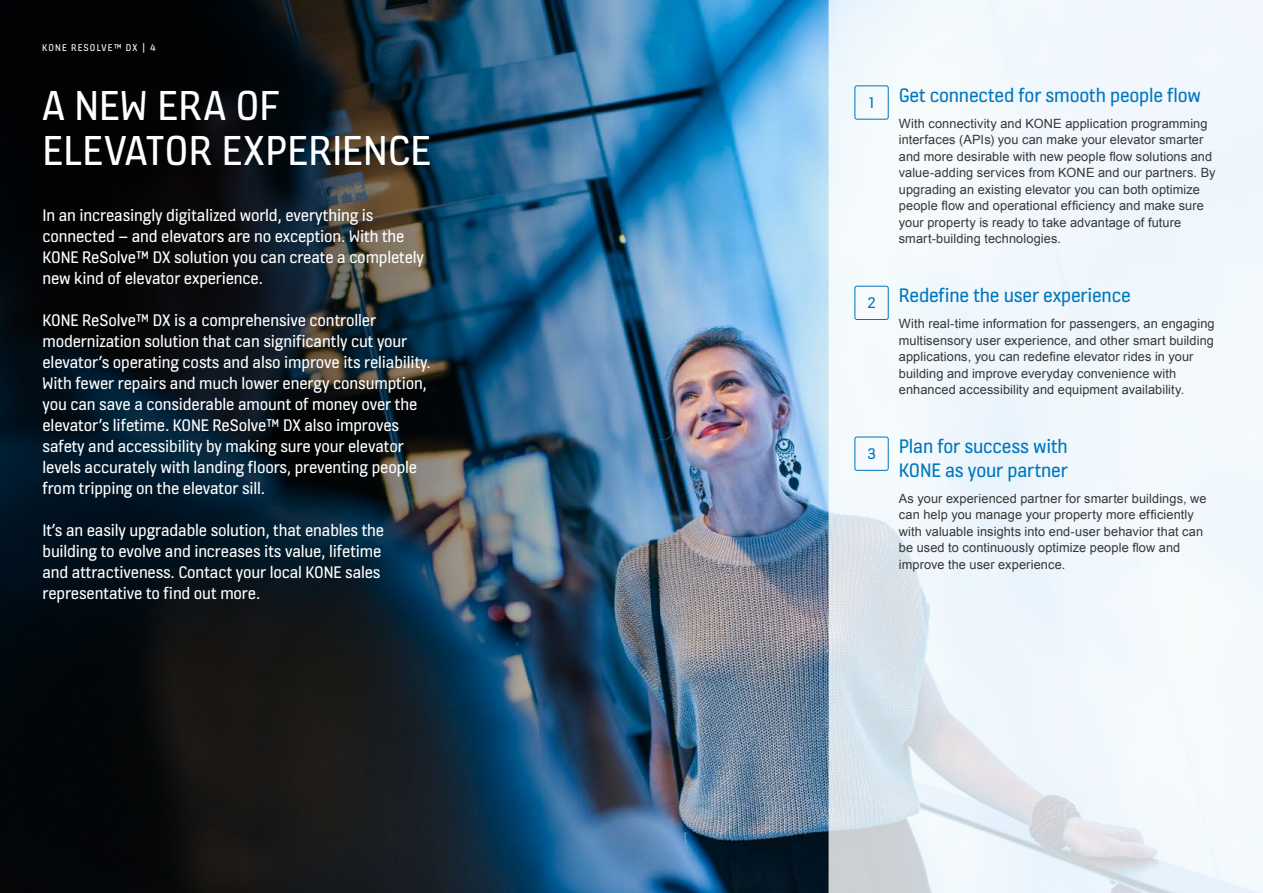
<style>
.page{position:relative;width:1263px;height:893px;background:#fff}
.page>*{position:absolute;margin:0;border:0;box-sizing:border-box;transform-origin:0 0}
.t1{font:45px/45px "KONE Information";letter-spacing:.005em;color:#fff}
.t2{font:21px/24px "KONE Information";letter-spacing:-.01em;color:#0077be;text-align:right}
.t3{font:18px/21px "KONE Information";letter-spacing:-.01em;color:#fff}
.t4{font:12.75px/16.5px "Arial";letter-spacing:.01em;color:#363636}
.t5{font:10.5px "KONE Information";letter-spacing:.1em;color:#fff}
</style>
<div class="page">
<img style="left:736px;top:0;width:92px;height:893px">
<img style="left:0;top:0;width:736px;height:893px">
<svg style="left:828px;top:0;width:435px;height:893px;fill:#f1f8fd"></svg>
<div style="left:854px;top:86px;width:34px;height:34px;border:1px solid #0075be;border-radius:2px"></div>
<div style="left:854px;top:286px;width:34px;height:34px;border:1px solid #0075be;border-radius:2px"></div>
<div style="left:854px;top:437px;width:34px;height:34px;border:1px solid #0075be;border-radius:2px"></div>
<p class="t5" style="left:42px;top:40px;width:115px">KONE RESOLVE™ DX | 4</p>
<h1 class="t1" style="left:43px;top:85px;width:390px">A NEW ERA OF<br>ELEVATOR EXPERIENCE</h1>
<h3 class="t3" style="left:43px;top:206px;width:383px">In an increasingly digitalized world, everything is connected – and elevators are no exception. With the KONE ReSolve™ DX solution you can create a completely new kind of elevator experience.</h3>
<p class="t3" style="left:43px;top:311px;width:390px">KONE ReSolve™ DX is a comprehensive controller modernization solution that can significantly cut your elevator’s operating costs and also improve its reliability.<br>With fewer repairs and much lower energy consumption, you can save a considerable amount of money over the elevator’s lifetime. KONE ReSolve™ DX also improves safety and accessibility by making sure your elevator levels accurately with landing floors, preventing people from tripping on the elevator sill.</p>
<h3 class="t3" style="left:43px;top:521px;width:343px">It’s an easily upgradable solution, that enables the building to evolve and increases its value, lifetime and attractiveness. Contact your local KONE sales representative to find out more.</h3>
<h2 class="t2" style="left:869px;top:84px;width:334px"><sub>1</sub> Get connected for smooth people flow</h2>
<p class="t4" style="left:899px;top:115px;width:318px">With connectivity and KONE application programming interfaces (APIs) you can make your elevator smarter and more desirable with new people flow solutions and value-adding services from KONE and our partners. By upgrading an existing elevator you can both optimize people flow and operational efficiency and make sure your property is ready to take advantage of future smart-building technologies.</p>
<h2 class="t2" style="left:867px;top:284px;width:265px"><sub>2</sub> Redefine the user experience</h2>
<p class="t4" style="left:899px;top:316px;width:317px">With real-time information for passengers, an engaging multisensory user experience, and other smart building applications, you can redefine elevator rides in your building and improve everyday convenience with enhanced accessibility and equipment availability.</p>
<h2 class="t2" style="left:867px;top:435px;width:202px"><sub>3</sub> Plan for success with<br>KONE as your partner</h2>
<p class="t4" style="left:899px;top:490px;width:309px">As your experienced partner for smarter buildings, we can help you manage your property more efficiently with valuable insights into end-user behavior that can be used to continuously optimize people flow and improve the user experience.</p>
</div>
